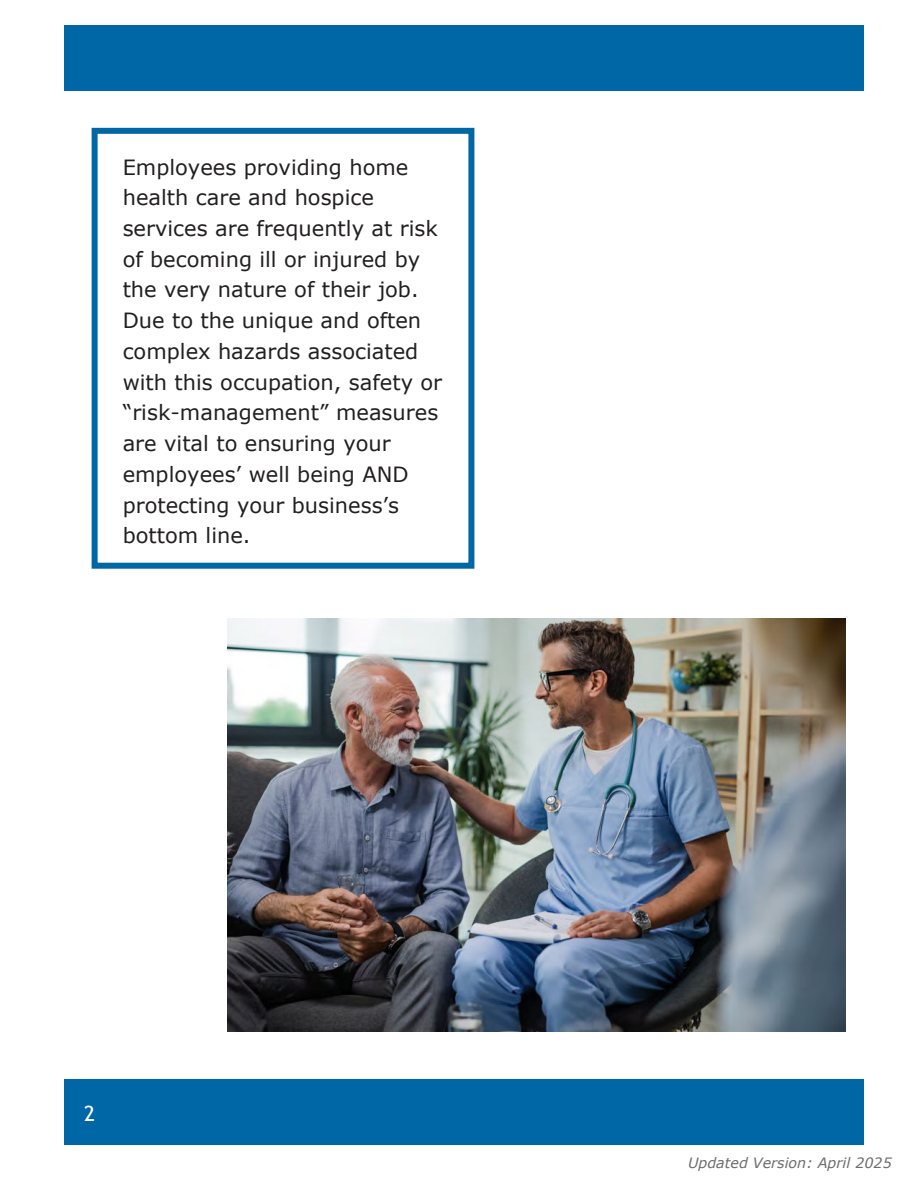
<style>
.page{position:relative;width:918px;height:1188px;background:#fff}
.page>*{position:absolute;margin:0;border:0;box-sizing:border-box;transform-origin:0 0}
.t1{font:21px/30.8px "Verdana";color:#221f1f}
.t2{font:21px "Trebuchet MS";color:#fff}
.t3{font:italic 14.25px "Verdana";color:#6c6d6f}
</style>
<div class="page">
<div style="left:64px;top:1080px;width:800px;height:65px;background:#0067a6"></div>
<div style="left:64px;top:26px;width:800px;height:65px;background:#0067a6"></div>
<div style="left:92px;top:128px;width:382px;height:441px;border:6px solid #0067a6"></div>
<img style="left:227px;top:619px;width:619px;height:412px">
<p class="t1" style="left:123px;top:152px;width:321px">Employees providing home health care and hospice services are frequently at risk of becoming ill or injured by the very nature of their job.<br>Due to the unique and often complex hazards associated with this occupation, safety or “risk-management” measures are vital to ensuring your employees’ well being AND protecting your business’s bottom line.</p>
<p class="t2" style="left:84px;top:1101px;width:13px">2</p>
<p class="t3" style="left:688px;top:1154px;width:205px">Updated Version: April 2025</p>
</div>
